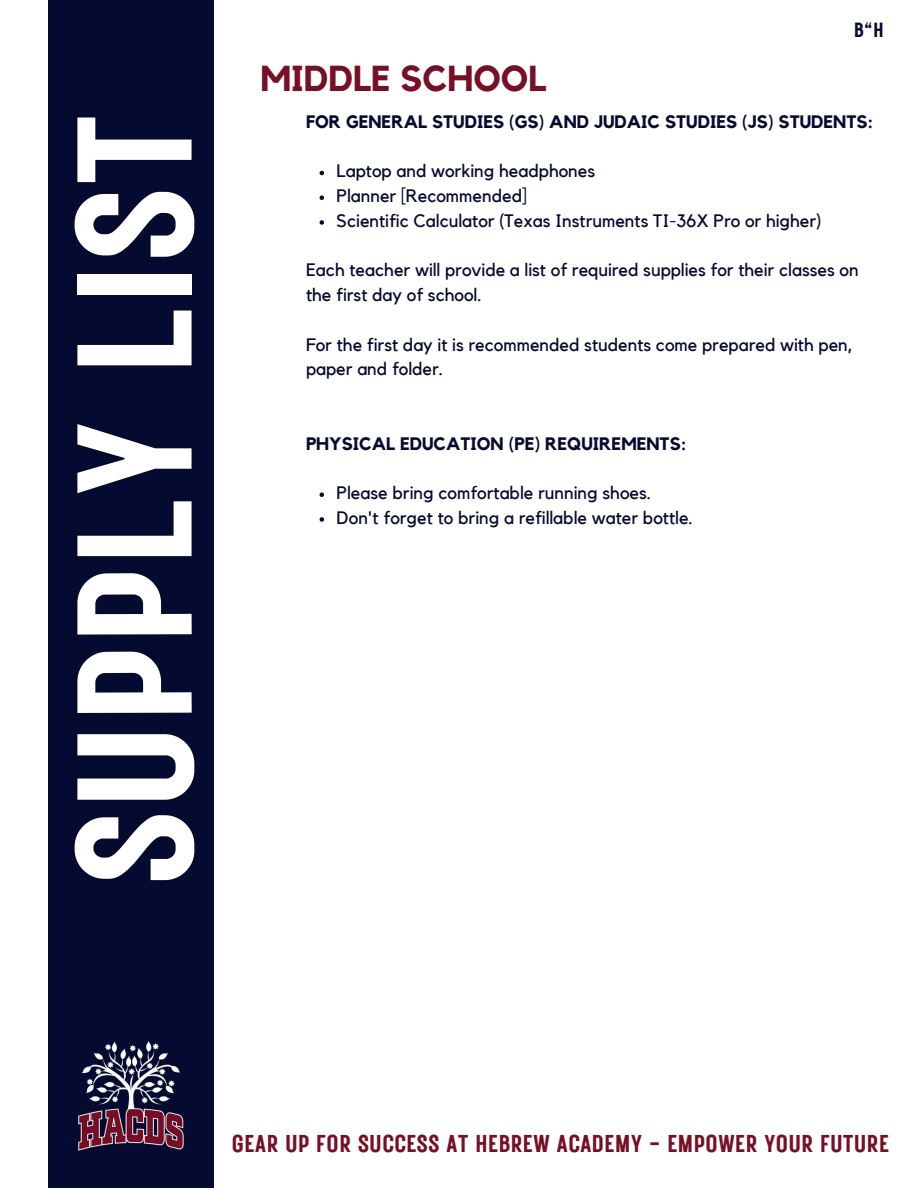
<style>
.page{position:relative;width:918px;height:1188px;background:#fff}
.page>*{position:absolute;margin:0;border:0;box-sizing:border-box;transform-origin:0 0}
.t1{font:163.05px "Rustic Printed";color:#fff}
.t2{font:700 36px "Kollektif";color:#761026}
.t3{font:24.3px "Rustic Printed";color:#761026}
.t4{font:20.55px "Rustic Printed";color:#050a30}
.t5{font:18px/24.8px "Kollektif";color:#050a30}
.t6{font:700 18px "Kollektif";color:#050a30}
</style>
<div class="page">
<div style="left:48px;top:0;width:166px;height:1188px;background:#050a30"></div>
<img style="left:78px;top:1041px;width:106px;height:110px">
<svg style="left:320px;top:171px;width:4px;height:4px"></svg>
<svg style="left:320px;top:195px;width:4px;height:5px"></svg>
<svg style="left:320px;top:220px;width:4px;height:5px"></svg>
<svg style="left:320px;top:492px;width:4px;height:5px"></svg>
<svg style="left:320px;top:517px;width:4px;height:5px"></svg>
<p class="t1" style="left:25px;top:887px;width:775px;rotate:-90deg">SUPPLY LIST</p>
<h4 class="t2" style="left:260px;top:62px;width:288px">MIDDLE SCHOOL</h4>
<h2 class="t4" style="left:854px;top:16px;width:32px">B"H</h2>
<p class="t6" style="left:306px;top:113px;width:569px">FOR GENERAL STUDIES (GS) AND JUDAIC STUDIES (JS) STUDENTS:</p>
<p class="t5" style="left:337px;top:160px;width:487px">Laptop and working headphones<br>Planner [Recommended]<br>Scientific Calculator (Texas Instruments TI-36X Pro or higher)</p>
<p class="t5" style="left:306px;top:259px;width:554px">Each teacher will provide a list of required supplies for their classes on the first day of school.</p>
<p class="t5" style="left:306px;top:333px;width:549px">For the first day it is recommended students come prepared with pen, paper and folder.</p>
<p class="t6" style="left:306px;top:435px;width:382px">PHYSICAL EDUCATION (PE) REQUIREMENTS:</p>
<p class="t5" style="left:337px;top:481px;width:358px">Please bring comfortable running shoes.<br>Don't forget to bring a refillable water bottle.</p>
<h3 class="t3" style="left:232px;top:1127px;width:659px">GEAR UP FOR SUCCESS AT HEBREW ACADEMY - EMPOWER YOUR FUTURE</h3>
</div>
